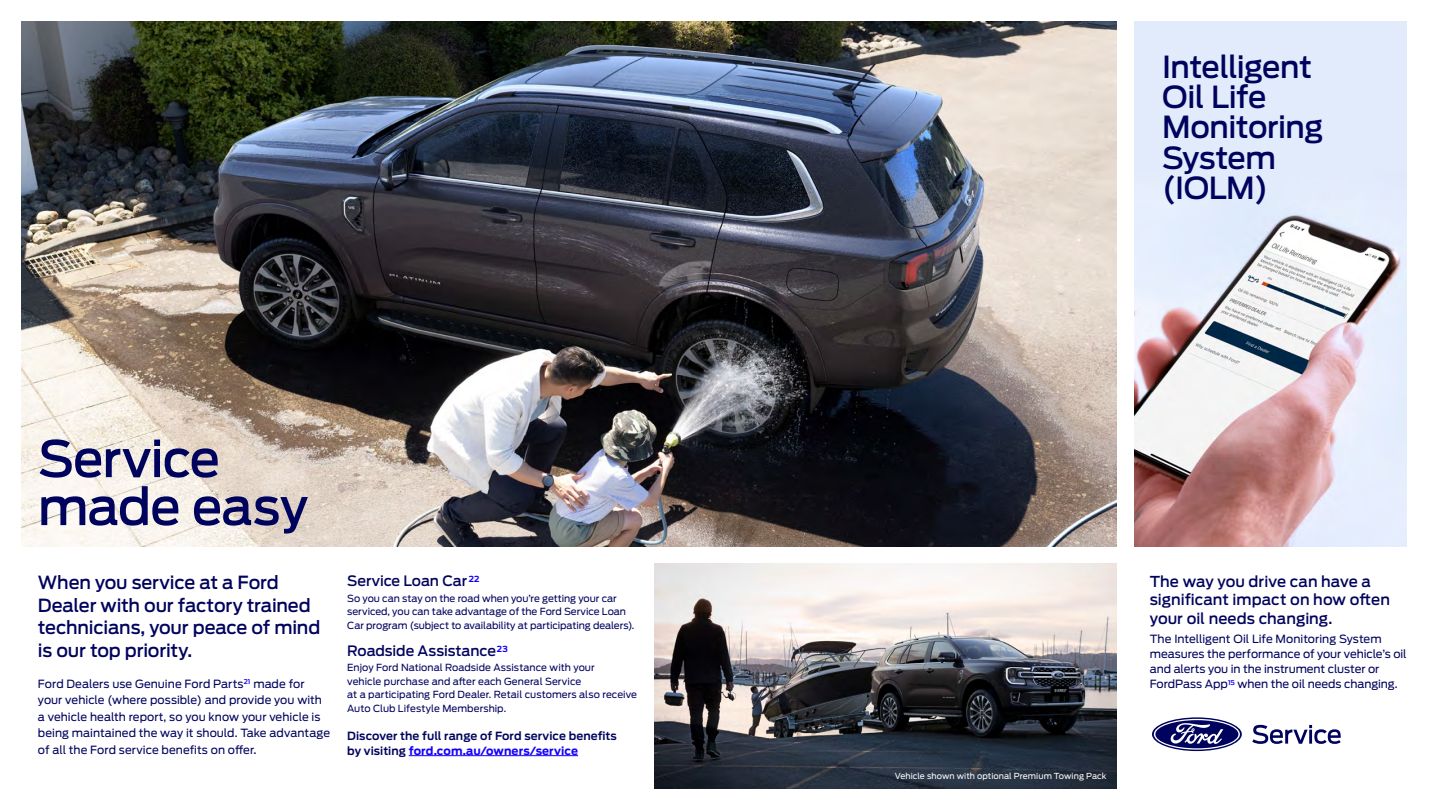
<style>
.page{position:relative;width:1440px;height:810px;background:#fff}
.page>*{position:absolute;margin:0;border:0;box-sizing:border-box;transform-origin:0 0}
.t1{font:500 50.18px/48px "Ford Antenna";letter-spacing:-.02em;color:#00035d}
.t2{font:500 30.22px/30.2px "Ford Antenna";letter-spacing:-.02em;color:#00035d}
.t3{font:500 18px/22.5px "Ford Antenna";letter-spacing:-.01em;color:#00035d}
.t4{font:500 15px/18.8px "Ford Antenna";color:#00035d}
.t5{font:500 14.25px "Ford Antenna";letter-spacing:-.005em;color:#00035d}
.t6{font:11.25px/16.5px "Ford Antenna";color:#00035d}
.t7{font:600 11.25px/15px "Ford Antenna";letter-spacing:.005em;color:#00035d}
.t8{font:9.75px/13.5px "Ford Antenna";color:#00035d}
.t9{font:8.25px "Ford Antenna";letter-spacing:.005em;color:#fff}
.s1{font-size:12px}
.s2{font-weight:700;color:#1400fa}
</style>
<div class="page">
<div style="left:1135px;top:21px;width:272px;height:525px;background:#e2ebfb"></div>
<img style="left:1135px;top:215px;width:266px;height:331px">
<img style="left:21px;top:21px;width:1095px;height:525px">
<img style="left:655px;top:563px;width:461px;height:226px">
<hr style="left:409px;top:755px;width:169px;height:1px;background:#1400fa">
<svg style="left:1152px;top:717px;width:90px;height:34px"></svg>
<svg style="left:1154px;top:719px;width:86px;height:31px"></svg>
<svg style="left:1252px;top:725px;width:89px;height:19px"></svg>
<h1 class="t1" style="left:38px;top:429px;width:272px">Service made easy</h1>
<h3 class="t3" style="left:38px;top:569px;width:284px">When you service at a Ford<br>Dealer with our factory trained technicians, your peace of mind is our top priority.</h3>
<p class="t6" style="left:38px;top:674px;width:294px">Ford Dealers use Genuine Ford Parts<sup>21</sup> made for your vehicle (where possible) and provide you with a vehicle health report, so you know your vehicle is being maintained the way it should. Take advantage of all the Ford service benefits on offer<span class="s1">.</span></p>
<p class="t5" style="left:347px;top:568px;width:134px">Service Loan Car <sup>22</sup></p>
<p class="t8" style="left:347px;top:590px;width:289px">So you can stay on the road when you’re getting your car serviced, you can take advantage of the Ford Service Loan<br>Car program (subject to availability at participating dealers).</p>
<p class="t5" style="left:347px;top:638px;width:162px">Roadside Assistance <sup>23</sup></p>
<p class="t8" style="left:347px;top:660px;width:291px">Enjoy Ford National Roadside Assistance with your<br>vehicle purchase and after each General Service<br>at a participating Ford Dealer. Retail customers also receive Auto Club Lifestyle Membership.</p>
<p class="t7" style="left:347px;top:727px;width:271px">Discover the full range of Ford service benefits by visiting <span class="s2">ford.com.au/owners/service</span></p>
<h2 class="t2" style="left:1162px;top:48px;width:163px">Intelligent<br>Oil Life<br>Monitoring<br>System (IOLM)</h2>
<p class="t9" style="left:895px;top:769px;width:213px">Vehicle shown with optional Premium Towing Pack</p>
<h3 class="t4" style="left:1150px;top:570px;width:242px">The way you drive can have a significant impact on how often your oil needs changing.</h3>
<p class="t6" style="left:1150px;top:631px;width:258px;line-height:15px">The Intelligent Oil Life Monitoring System measures the performance of your vehicle’s oil and alerts you in the instrument cluster or FordPass App<sup>15</sup> when the oil needs changing.</p>
</div>
